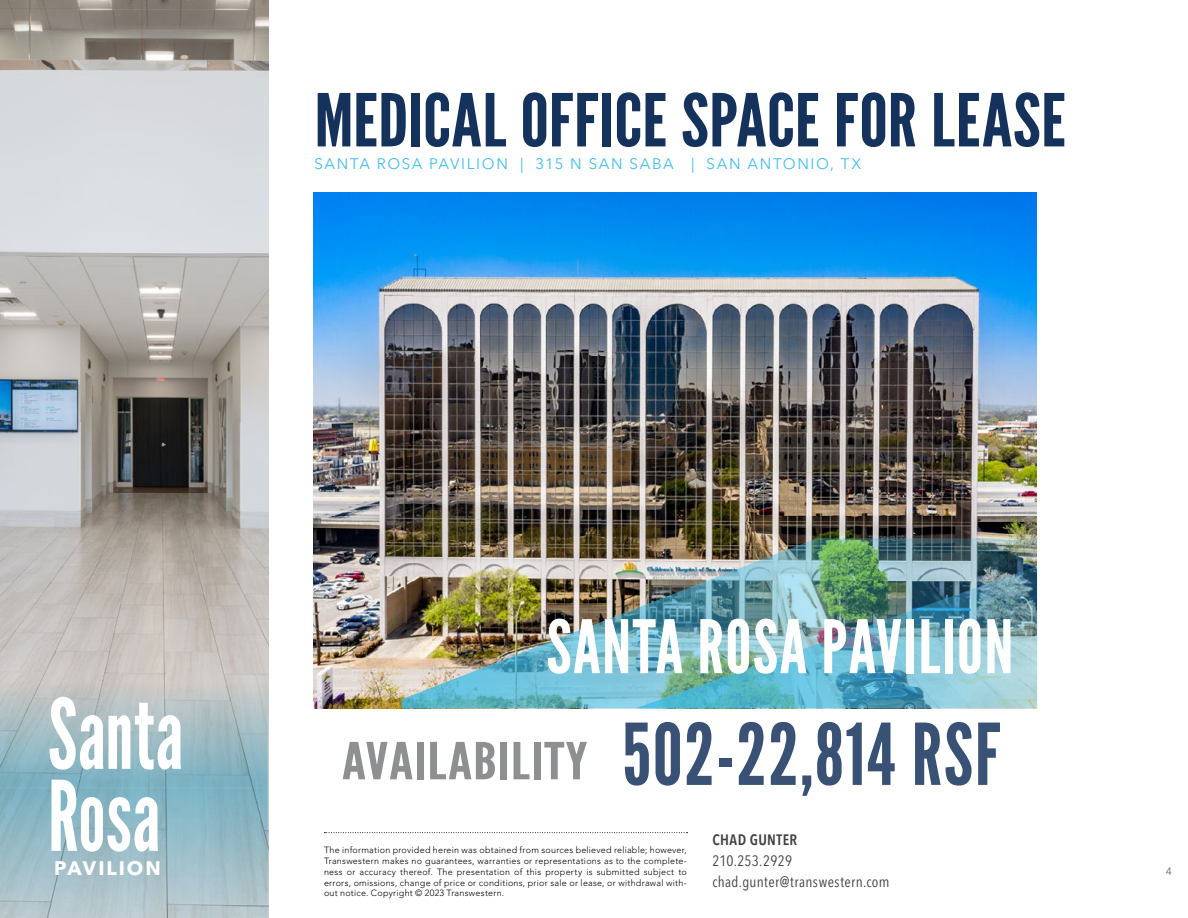
<style>
.page{position:relative;width:1188px;height:918px;background:#fff}
.page>*{position:absolute;margin:0;border:0;box-sizing:border-box;transform-origin:0 0}
.t1{font:96.9px/82.1px "League Gothic";letter-spacing:.005em;color:#fff;scale:.88 1}
.t2{font:84.75px "League Gothic";letter-spacing:.02em;color:#15325c}
.t3{font:73.5px "League Gothic";letter-spacing:.02em;color:#fff}
.t4{font:72.75px "League Gothic";letter-spacing:.005em;color:#15325c;scale:1.11 1}
.t5{font:700 19.5px "Avenir Next LT Pro";letter-spacing:.1em;color:#fff}
.t6{font:15.15px "Avenir Next LT Pro";letter-spacing:.11em;color:#41bde9}
.t7{font:condensed 15px/21px "Avenir Next LT Pro";letter-spacing:.025em;color:#414042}
.t8{font:600 condensed 15px "Avenir Next LT Pro";letter-spacing:.03em;color:#414042}
.t9{font:10.5px "Avenir Next LT Pro";color:#696a6c}
.t10{font:300 9px/10.8px "Avenir LT Std";letter-spacing:.03em;color:#000;text-align:justify}
.s1{font-size:50.85px;color:#797b7d}
</style>
<div class="page">
<svg style="left:324px;top:832px;width:364px;height:1px"></svg>
<img style="left:314px;top:193px;width:723px;height:516px">
<img style="left:402px;top:538px;width:635px;height:170px">
<img style="left:635px;top:566px;width:402px;height:142px">
<img style="left:0;top:0;width:269px;height:683px">
<svg style="left:0;top:683px;width:269px;height:235px;background:#9dbbc4"></svg>
<h3 class="t4" style="left:314px;top:77px;width:679px">MEDICAL OFFICE SPACE FOR LEASE</h3>
<h3 class="t6" style="left:314px;top:155px;width:549px">SANTA ROSA PAVILION | 315 N SAN SABA | SAN ANTONIO, TX</h3>
<h1 class="t1" style="left:48px;top:694px;width:155px">Santa<br>Rosa</h1>
<h3 class="t5" style="left:54px;top:857px;width:108px">PAVILION</h3>
<h3 class="t3" style="left:546px;top:603px;width:469px">SANTA ROSA PAVILION</h3>
<h2 class="t2" style="left:342px;top:704px;width:660px"><span class="s1">AVAILABILITY</span> 502-22,814 RSF</h2>
<p class="t10" style="left:324px;top:845px;width:364px">The information provided herein was obtained from sources believed reliable; however, Transwestern makes no guarantees, warranties or representations as to the complete&shy;ness or accuracy thereof. The presentation of this property is submitted subject to errors, omissions, change of price or conditions, prior sale or lease, or withdrawal with&shy;out notice. Copyright © 2023 Transwestern.</p>
<h3 class="t8" style="left:712px;top:830px;width:86px">CHAD GUNTER</h3>
<h3 class="t7" style="left:712px;top:850px;width:179px">210.253.2929 chad.gunter@transwestern.com</h3>
<p class="t9" style="left:1166px;top:865px;width:8px">4</p>
</div>
